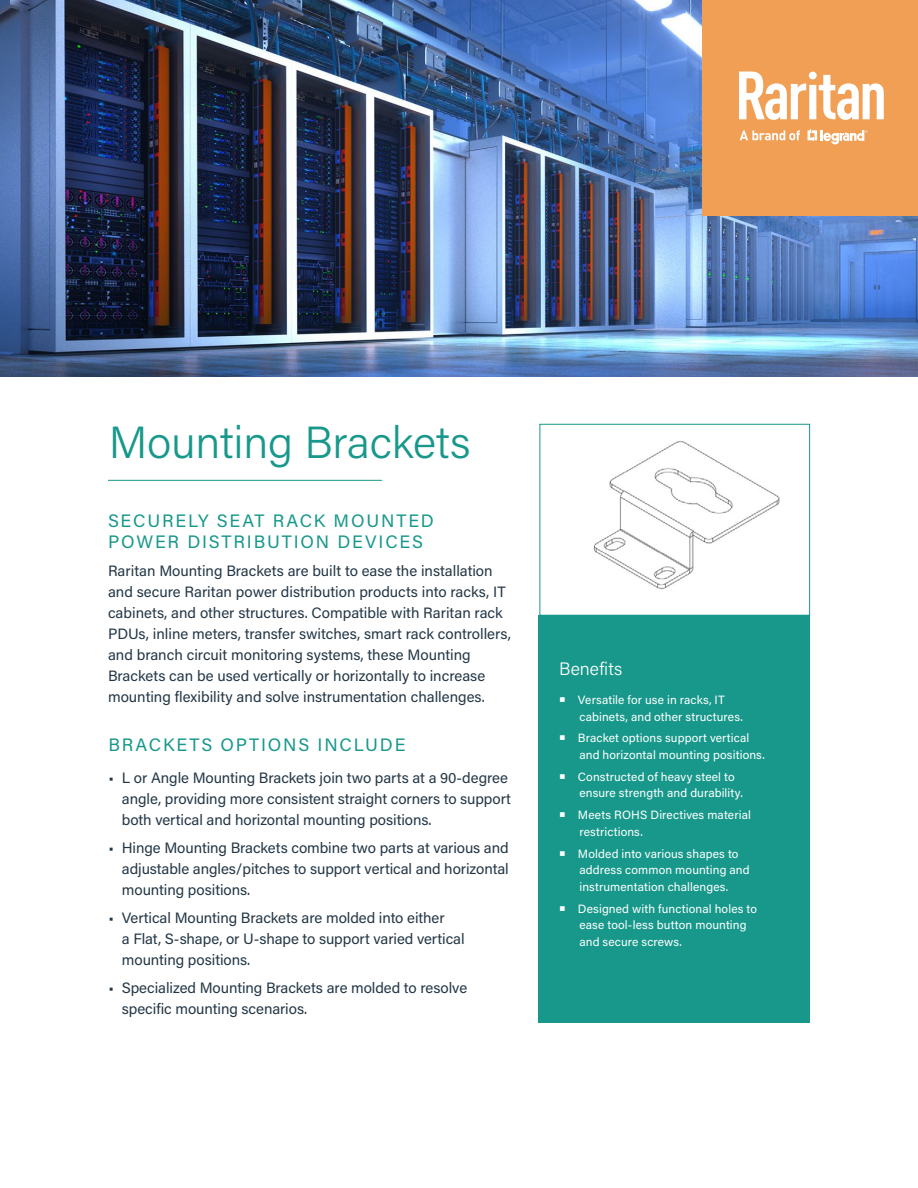
<style>
.page{position:relative;width:918px;height:1188px;background:#fff}
.page>*{position:absolute;margin:0;border:0;box-sizing:border-box;transform-origin:0 0}
.t1{font:300 45px "Acumin Pro";letter-spacing:-.005em;color:#18988b}
.t2{font:18px/21px "Acumin Pro";letter-spacing:.1em;color:#18988b}
.t3{font:300 18px "Acumin Pro";letter-spacing:.005em;color:#fff}
.t4{font:15px/21px "Acumin Pro";letter-spacing:-.005em;color:#243746}
.t5{font:12px/16.5px "Acumin Pro";letter-spacing:.01em;color:#fff}
</style>
<div class="page">
<img style="left:0;top:0;width:918px;height:377px">
<div style="left:539px;top:615px;width:271px;height:408px;background:#18988b"></div>
<img style="left:539px;top:436px;width:241px;height:156px">
<div style="left:540px;top:424px;width:270px;height:192px;border:1px solid #18988b"></div>
<hr style="left:108px;top:480px;width:274px;height:1px;background:#18988b">
<div style="left:702px;top:0;width:216px;height:216px;background:#f09f54"></div>
<svg style="left:808px;top:129px;width:60px;height:15px"></svg>
<svg style="left:740px;top:130px;width:60px;height:10px"></svg>
<svg style="left:739px;top:72px;width:145px;height:48px"></svg>
<h1 class="t1" style="left:109px;top:411px;width:363px">Mounting Brackets</h1>
<p class="t2" style="left:108px;top:510px;width:327px">SECURELY SEAT RACK MOUNTED<br>POWER DISTRIBUTION DEVICES</p>
<p class="t4" style="left:108px;top:560px;width:404px">Raritan Mounting Brackets are built to ease the installation and secure Raritan power distribution products into racks, IT cabinets, and other structures. Compatible with Raritan rack PDUs, inline meters, transfer switches, smart rack controllers, and branch circuit monitoring systems, these Mounting Brackets can be used vertically or horizontally to increase mounting flexibility and solve instrumentation challenges.</p>
<p class="t2" style="left:108px;top:733px;width:299px">BRACKETS OPTIONS INCLUDE</p>
<p class="t4" style="left:122px;top:767px;width:391px;text-indent:-14px">• L or Angle Mounting Brackets join two parts at a 90-degree angle, providing more consistent straight corners to support both vertical and horizontal mounting positions.</p>
<p class="t4" style="left:122px;top:837px;width:388px;text-align:justify;text-indent:-14px">• Hinge Mounting Brackets combine two parts at various and adjustable angles/pitches to support vertical and horizontal mounting positions.</p>
<p class="t4" style="left:122px;top:906px;width:344px;text-indent:-14px">• Vertical Mounting Brackets are molded into either<br>a Flat, S-shape, or U-shape to support varied vertical mounting positions.</p>
<p class="t4" style="left:122px;top:976px;width:347px;text-indent:-14px">• Specialized Mounting Brackets are molded to resolve specific mounting scenarios.</p>
<p class="t3" style="left:559px;top:657px;width:65px">Benefits</p>
<p class="t5" style="left:578px;top:691px;width:167px">Versatile for use in racks, IT cabinets, and other structures.</p>
<p class="t5" style="left:578px;top:730px;width:188px">Bracket options support vertical and horizontal mounting positions.</p>
<p class="t5" style="left:578px;top:768px;width:167px">Constructed of heavy steel to ensure strength and durability.</p>
<p class="t5" style="left:578px;top:806px;width:175px">Meets ROHS Directives material restrictions.</p>
<p class="t5" style="left:578px;top:845px;width:173px">Molded into various shapes to address common mounting and instrumentation challenges.</p>
<p class="t5" style="left:578px;top:900px;width:181px">Designed with functional holes to ease tool-less button mounting and secure screws.</p>
</div>
